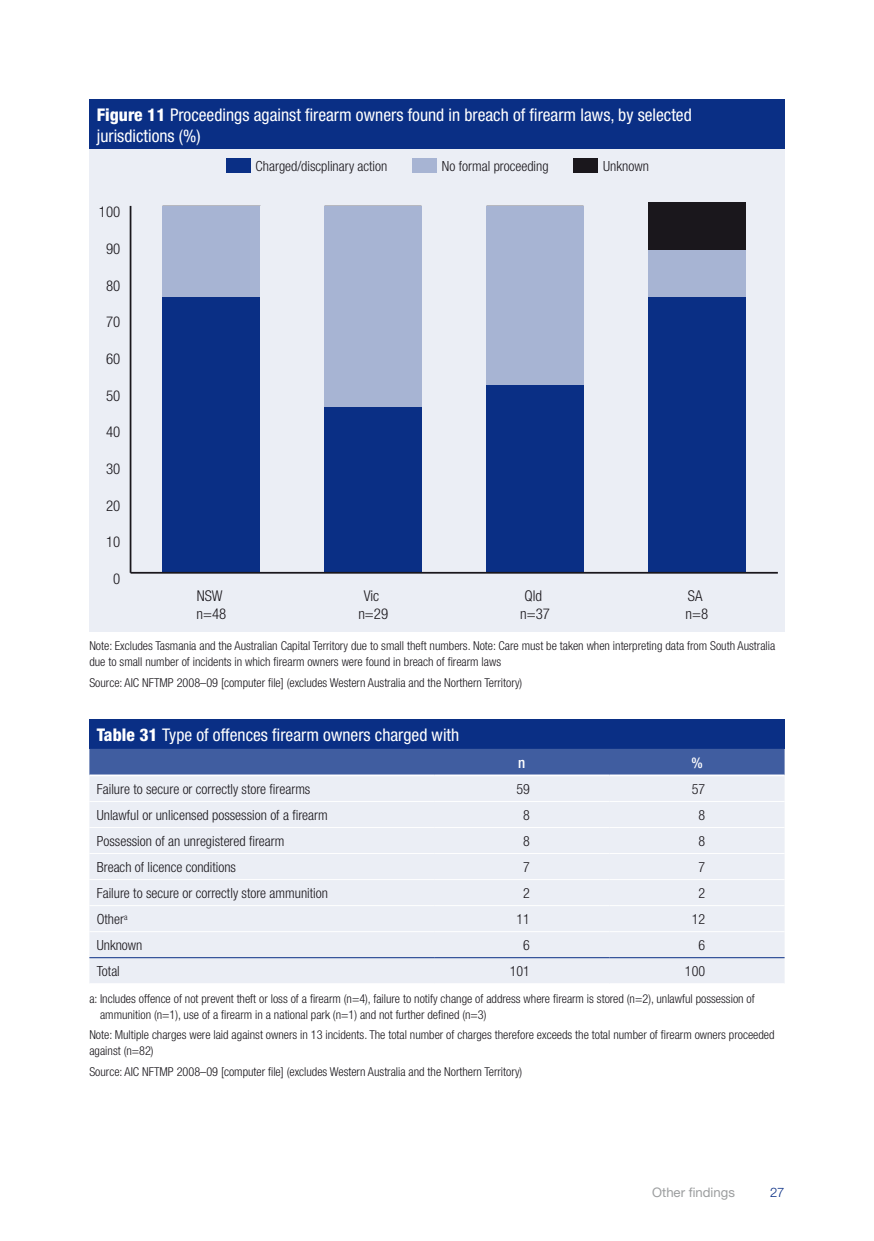
<style>
.page{position:relative;width:874px;height:1241px;background:#fff}
.page>*{position:absolute;margin:0;border:0;box-sizing:border-box;transform-origin:0 0}
.t1{font:condensed 17.5px/21px "Helvetica Neue LT";color:#fff}
.t2{font:300 condensed 14.88px/17.5px "Helvetica Neue LT";color:#1a171c}
.t3{font:500 condensed 14.88px "Helvetica Neue LT";color:#fff}
.t4{font:300 condensed 14px "Helvetica Neue LT";color:#1a171c}
.t5{font:13.12px "Helvetica Neue LT";color:#9c9e9f}
.t6{font:300 13.12px "Helvetica Neue LT";color:#0a2f85}
.t7{font:300 condensed 12.25px/15.8px "Helvetica Neue LT";color:#1a171c}
.s1{font-weight:800}
</style>
<div class="page">
<div style="left:89px;top:99px;width:695px;height:50px;background:#0a2f85"></div>
<div style="left:89px;top:149px;width:695px;height:482px;background:#ebeef5"></div>
<hr style="left:130px;top:206px;width:1px;height:366px;background:#1a171c">
<div style="left:648px;top:202px;width:97px;height:48px;background:#1a171c"></div>
<div style="left:163px;top:206px;width:97px;height:91px;background:#a7b4d3"></div>
<div style="left:324px;top:206px;width:97px;height:201px;background:#a7b4d3"></div>
<div style="left:486px;top:206px;width:97px;height:179px;background:#a7b4d3"></div>
<div style="left:648px;top:250px;width:97px;height:47px;background:#a7b4d3"></div>
<div style="left:163px;top:297px;width:97px;height:275px;background:#0a2f85"></div>
<div style="left:324px;top:407px;width:97px;height:165px;background:#0a2f85"></div>
<div style="left:486px;top:385px;width:97px;height:187px;background:#0a2f85"></div>
<div style="left:648px;top:297px;width:97px;height:275px;background:#0a2f85"></div>
<div style="left:573px;top:158px;width:25px;height:15px;background:#1a171c"></div>
<div style="left:412px;top:158px;width:25px;height:15px;background:#a7b4d3"></div>
<div style="left:226px;top:158px;width:24px;height:15px;background:#0a2f85"></div>
<hr style="left:130px;top:572px;width:647px;height:1px;background:#1a171c">
<div style="left:89px;top:719px;width:695px;height:29px;background:#0a2f85"></div>
<div style="left:89px;top:748px;width:695px;height:26px;background:#405da0"></div>
<div style="left:89px;top:776px;width:695px;height:207px;background:#ebeef5"></div>
<hr style="left:89px;top:800px;width:345px;height:1px;background:#fff">
<hr style="left:434px;top:800px;width:175px;height:1px;background:#fff">
<hr style="left:609px;top:800px;width:175px;height:1px;background:#fff">
<hr style="left:89px;top:826px;width:345px;height:1px;background:#fff">
<hr style="left:434px;top:826px;width:175px;height:1px;background:#fff">
<hr style="left:609px;top:826px;width:175px;height:1px;background:#fff">
<hr style="left:89px;top:853px;width:345px;height:1px;background:#fff">
<hr style="left:434px;top:853px;width:175px;height:1px;background:#fff">
<hr style="left:609px;top:853px;width:175px;height:1px;background:#fff">
<hr style="left:89px;top:879px;width:345px;height:1px;background:#fff">
<hr style="left:434px;top:879px;width:175px;height:1px;background:#fff">
<hr style="left:609px;top:879px;width:175px;height:1px;background:#fff">
<hr style="left:89px;top:905px;width:345px;height:1px;background:#fff">
<hr style="left:434px;top:905px;width:175px;height:1px;background:#fff">
<hr style="left:609px;top:905px;width:175px;height:1px;background:#fff">
<hr style="left:89px;top:931px;width:345px;height:1px;background:#fff">
<hr style="left:434px;top:931px;width:175px;height:1px;background:#fff">
<hr style="left:609px;top:931px;width:175px;height:1px;background:#fff">
<hr style="left:89px;top:957px;width:345px;height:1px;background:#0a2f85">
<hr style="left:434px;top:957px;width:175px;height:1px;background:#0a2f85">
<hr style="left:609px;top:957px;width:175px;height:1px;background:#0a2f85">
<h1 class="t1" style="left:97px;top:104px;width:596px"><span class="s1">Figure 11</span> Proceedings against firearm owners found in breach of firearm laws, by selected jurisdictions (%)</h1>
<p class="t2" style="left:99px;top:203px;width:23px">100</p>
<p class="t2" style="left:106px;top:240px;width:16px">90</p>
<p class="t2" style="left:106px;top:276px;width:16px">80</p>
<p class="t2" style="left:106px;top:313px;width:16px">70</p>
<p class="t2" style="left:106px;top:350px;width:16px">60</p>
<p class="t2" style="left:106px;top:386px;width:16px">50</p>
<p class="t2" style="left:106px;top:423px;width:16px">40</p>
<p class="t2" style="left:106px;top:460px;width:16px">30</p>
<p class="t2" style="left:106px;top:496px;width:16px">20</p>
<p class="t2" style="left:106px;top:533px;width:16px">10</p>
<p class="t2" style="left:113px;top:570px;width:9px">0</p>
<p class="t4" style="left:255px;top:157px;width:133px">Charged/discplinary action</p>
<p class="t4" style="left:442px;top:157px;width:108px">No formal proceeding</p>
<p class="t4" style="left:603px;top:157px;width:47px">Unknown</p>
<p class="t2" style="left:196px;top:587px;width:31px">NSW n=48</p>
<p class="t7" style="left:89px;top:637px;width:687px">Note: Excludes Tasmania and the Australian Capital Territory due to small theft numbers. Note: Care must be taken when interpreting data from South Australia due to small number of incidents in which firearm owners were found in breach of firearm laws</p>
<p class="t7" style="left:89px;top:674px;width:434px">Source: AIC NFTMP 2008–09 [computer file] (excludes Western Australia and the Northern Territory)</p>
<h1 class="t1" style="left:97px;top:724px;width:364px"><span class="s1">Table 31</span> Type of offences firearm owners charged with</h1>
<p class="t3" style="left:518px;top:753px;width:9px">n</p>
<p class="t3" style="left:691px;top:753px;width:13px">%</p>
<p class="t4" style="left:97px;top:780px;width:215px">Failure to secure or correctly store firearms</p>
<p class="t4" style="left:516px;top:780px;width:15px">59</p>
<p class="t4" style="left:691px;top:780px;width:15px">57</p>
<p class="t4" style="left:97px;top:807px;width:232px">Unlawful or unlicensed possession of a firearm</p>
<p class="t4" style="left:523px;top:807px;width:8px">8</p>
<p class="t4" style="left:698px;top:807px;width:8px">8</p>
<p class="t4" style="left:97px;top:833px;width:189px">Possession of an unregistered firearm</p>
<p class="t4" style="left:523px;top:833px;width:8px">8</p>
<p class="t4" style="left:698px;top:833px;width:8px">8</p>
<p class="t4" style="left:97px;top:859px;width:141px">Breach of licence conditions</p>
<p class="t4" style="left:523px;top:859px;width:8px">7</p>
<p class="t4" style="left:698px;top:859px;width:8px">7</p>
<p class="t4" style="left:97px;top:885px;width:232px">Failure to secure or correctly store ammunition</p>
<p class="t4" style="left:523px;top:885px;width:8px">2</p>
<p class="t4" style="left:698px;top:885px;width:8px">2</p>
<p class="t4" style="left:97px;top:911px;width:32px">Other<sup>a</sup></p>
<p class="t4" style="left:516px;top:911px;width:15px">11</p>
<p class="t4" style="left:691px;top:911px;width:15px">12</p>
<p class="t4" style="left:97px;top:937px;width:47px">Unknown</p>
<p class="t4" style="left:523px;top:937px;width:8px">6</p>
<p class="t4" style="left:698px;top:937px;width:8px">6</p>
<p class="t4" style="left:97px;top:963px;width:25px">Total</p>
<p class="t4" style="left:509px;top:963px;width:22px">101</p>
<p class="t4" style="left:684px;top:963px;width:22px">100</p>
<p class="t7" style="left:100px;top:990px;width:656px;text-indent:-11px">a: Includes offence of not prevent theft or loss of a firearm (n=4), failure to notify change of address where firearm is stored (n=2), unlawful possession of ammunition (n=1), use of a firearm in a national park (n=1) and not further defined (n=3)</p>
<p class="t7" style="left:89px;top:1026px;width:686px">Note: Multiple charges were laid against owners in 13 incidents. The total number of charges therefore exceeds the total number of firearm owners proceeded against (n=82)</p>
<p class="t7" style="left:89px;top:1063px;width:434px">Source: AIC NFTMP 2008–09 [computer file] (excludes Western Australia and the Northern Territory)</p>
<p class="t2" style="left:520px;top:587px;width:31px">Qld n=37</p>
<p class="t2" style="left:685px;top:587px;width:24px">SA n=8</p>
<p class="t2" style="left:358px;top:587px;width:31px;text-align:center">Vic n=29</p>
<p class="t5" style="left:652px;top:1183px;width:84px">Other findings</p>
<p class="t6" style="left:769px;top:1183px;width:16px">27</p>
</div>
